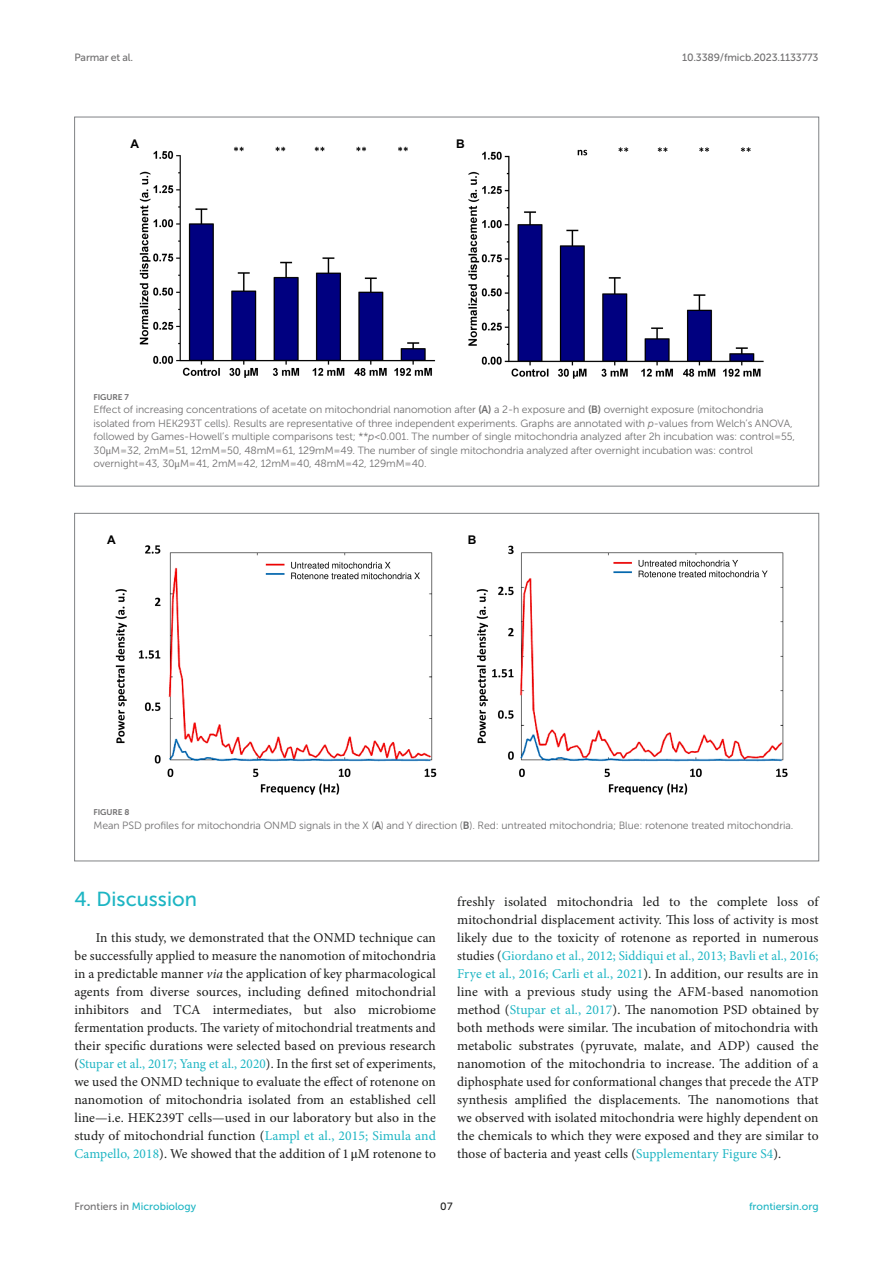
<style>
.page{position:relative;width:893px;height:1263px;background:#fff}
.page>*{position:absolute;margin:0;border:0;box-sizing:border-box;transform-origin:0 0}
.HEAD_1{font:20.25px "Museo Sans 500";color:#1db5c3}
.TEXT_FLUSH{font:13.5px/18px "Minion Pro";letter-spacing:.005em;color:#1b1c1b;text-align:justify}
.t1{font:700 12px "Arial";color:#000}
.FIG_LEG{font:10.5px/13.5px "Museo Sans 300";letter-spacing:-.01em;color:#706f70}
.t2{font:10.5px "Museo Sans 500";color:#1db5c3}
.t3{font:10.5px "Museo Sans 500";letter-spacing:-.015em;color:#706f70}
.t4{font:10.5px "Museo Sans 500";color:#1b1c1b}
.FIG_HD{font:8.25px "Museo Sans 700";letter-spacing:-.01em;color:#706f70}
.s1{font-family:"Museo Sans 700"}
.s2{font-style:italic}
.s3{font-family:"STIX General"}
.s4{color:#1db5c3}
.s5{color:#706f70}
</style>
<div class="page">
<img style="left:139px;top:146px;width:625px;height:233px">
<img style="left:115px;top:545px;width:673px;height:250px">
<p class="t3" style="left:74px;top:51px;width:60px">Parmar et al.</p>
<p class="t3" style="left:682px;top:51px;width:138px">10.3389/fmicb.2023.1133773</p>
<p class="t1" style="left:131px;top:135px;width:10px">A</p>
<p class="t1" style="left:456px;top:135px;width:10px">B</p>
<p class="FIG_HD" style="left:94px;top:392px;width:37px">FIGURE 7</p>
<p class="FIG_LEG" style="left:94px;top:403px;width:703px">Effect of increasing concentrations of acetate on mitochondrial nanomotion after <span class="s1">(A)</span> a 2-h exposure and <span class="s1">(B)</span> overnight exposure (mitochondria isolated from HEK293T cells). Results are representative of three independent experiments. Graphs are annotated with <span class="s2">p</span>-values from Welch’s ANOVA, followed by Games-Howell’s multiple comparisons test; **<span class="s2">p</span> &lt; 0.001. The number of single mitochondria analyzed after 2 h incubation was: control = 55, 30 <span class="s3">μ</span>M = 32, 2 mM = 51, 12 mM = 50, 48 mM = 61, 129 mM = 49. The number of single mitochondria analyzed after overnight incubation was: control overnight = 43, 30 <span class="s3">μ</span>M = 41, 2 mM = 42, 12 mM = 40, 48 mM = 42, 129 mM = 40.</p>
<p class="t1" style="left:107px;top:531px;width:10px">A</p>
<p class="t1" style="left:468px;top:531px;width:10px">B</p>
<p class="FIG_HD" style="left:94px;top:807px;width:37px">FIGURE 8</p>
<p class="FIG_LEG" style="left:94px;top:818px;width:701px">Mean PSD profiles for mitochondria ONMD signals in the X (<span class="s1">A</span>) and Y direction (<span class="s1">B</span>). Red: untreated mitochondria; Blue: rotenone treated mitochondria.</p>
<p class="HEAD_1" style="left:74px;top:888px;width:124px">4. Discussion</p>
<p class="TEXT_FLUSH" style="left:74px;top:929px;width:363px;text-indent:21px">In this study, we demonstrated that the ONMD technique can be successfully applied to measure the nanomotion of mitochondria in a predictable manner <span class="s2">via</span> the application of key pharmacological agents from diverse sources, including defined mitochondrial inhibitors and TCA intermediates, but also microbiome fermentation products. The variety of mitochondrial treatments and their specific durations were selected based on previous research (<span class="s4">Stupar et al., 2017; Yang et al., 2020</span>). In the first set of experiments, we used the ONMD technique to evaluate the effect of rotenone on nanomotion of mitochondria isolated from an established cell line—i.e. HEK239T cells—used in our laboratory but also in the study of mitochondrial function (<span class="s4">Lampl et al., 2015; Simula and Campello, 2018</span>). We showed that the addition of 1 <span class="s3">μ</span>M rotenone to</p>
<p class="TEXT_FLUSH" style="left:457px;top:893px;width:363px">freshly isolated mitochondria led to the complete loss of mitochondrial displacement activity. This loss of activity is most likely due to the toxicity of rotenone as reported in numerous studies (<span class="s4">Giordano et al., 2012; Siddiqui et al., 2013; Bavli et al., 2016; Frye et al., 2016; Carli et al., 2021</span>). In addition, our results are in line with a previous study using the AFM-based nanomotion method (<span class="s4">Stupar et al., 2017</span>). The nanomotion PSD obtained by both methods were similar. The incubation of mitochondria with metabolic substrates (pyruvate, malate, and ADP) caused the nanomotion of the mitochondria to increase. The addition of a diphosphate used for conformational changes that precede the ATP synthesis amplified the displacements. The nanomotions that we observed with isolated mitochondria were highly dependent on the chemicals to which they were exposed and they are similar to those of bacteria and yeast cells (<span class="s4">Supplementary Figure S4</span>).</p>
<p class="t2" style="left:74px;top:1200px;width:123px"><span class="s5">Frontiers in</span> Microbiology</p>
<p class="t4" style="left:440px;top:1200px;width:14px">07</p>
<p class="t2" style="left:749px;top:1200px;width:71px">frontiersin.org</p>
</div>
